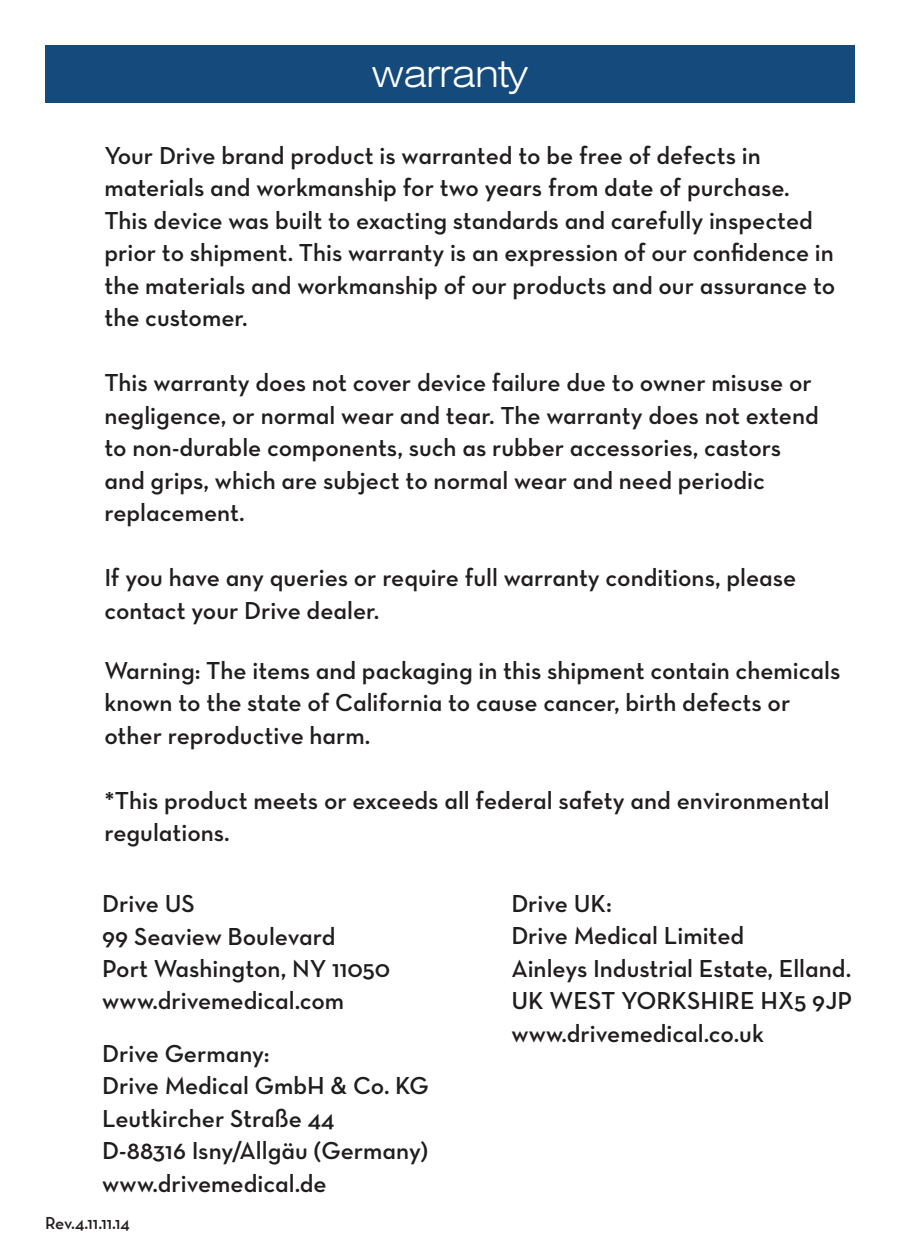
<style>
.page{position:relative;width:900px;height:1260px;background:#fff}
.page>*{position:absolute;margin:0;border:0;box-sizing:border-box;transform-origin:0 0}
.t1{font:300 expanded 37.5px "Swiss 721 BT";letter-spacing:-.03em;color:#fff}
.t2{font:25px/32.5px "Neutraface Text Demi Alt";color:#201d1e}
.t3{font:17.5px "Neutraface Text TT Demi Alt";color:#231f20}
</style>
<div class="page">
<div style="left:45px;top:45px;width:810px;height:57px;background:#144a7c"></div>
<h1 class="t1" style="left:372px;top:52px;width:158px">warranty</h1>
<p class="t2" style="left:104px;top:139px;width:733px">Your Drive brand product is warranted to be free of defects in materials and workmanship for two years from date of purchase.<br>This device was built to exacting standards and carefully inspected prior to shipment. This warranty is an expression of our confidence in the materials and workmanship of our products and our assurance to the customer.</p>
<p class="t2" style="left:104px;top:366px;width:716px">This warranty does not cover device failure due to owner misuse or negligence, or normal wear and tear. The warranty does not extend to non-durable components, such as rubber accessories, castors and grips, which are subject to normal wear and need periodic replacement.</p>
<p class="t2" style="left:104px;top:561px;width:694px">If you have any queries or require full warranty conditions, please contact your Drive dealer.</p>
<p class="t2" style="left:104px;top:654px;width:738px">Warning: The items and packaging in this shipment contain chemicals known to the state of California to cause cancer, birth defects or other reproductive harm.</p>
<p class="t2" style="left:104px;top:784px;width:727px">*This product meets or exceeds all federal safety and environmental regulations.</p>
<p class="t2" style="left:102px;top:887px;width:290px">Drive US<br>99 Seaview Boulevard<br>Port Washington, NY 11050 www.drivemedical.com</p>
<p class="t2" style="left:102px;top:1037px;width:328px">Drive Germany:<br>Drive Medical GmbH &amp; Co. KG<br>Leutkircher Straße 44<br>D-88316 Isny/Allgäu (Germany) www.drivemedical.de</p>
<p class="t3" style="left:45px;top:1212px;width:86px">Rev.4.11.11.14</p>
<p class="t2" style="left:511px;top:887px;width:342px">Drive UK:<br>Drive Medical Limited<br>Ainleys Industrial Estate, Elland.<br>UK WEST YORKSHIRE HX5 9JP www.drivemedical.co.uk</p>
</div>
